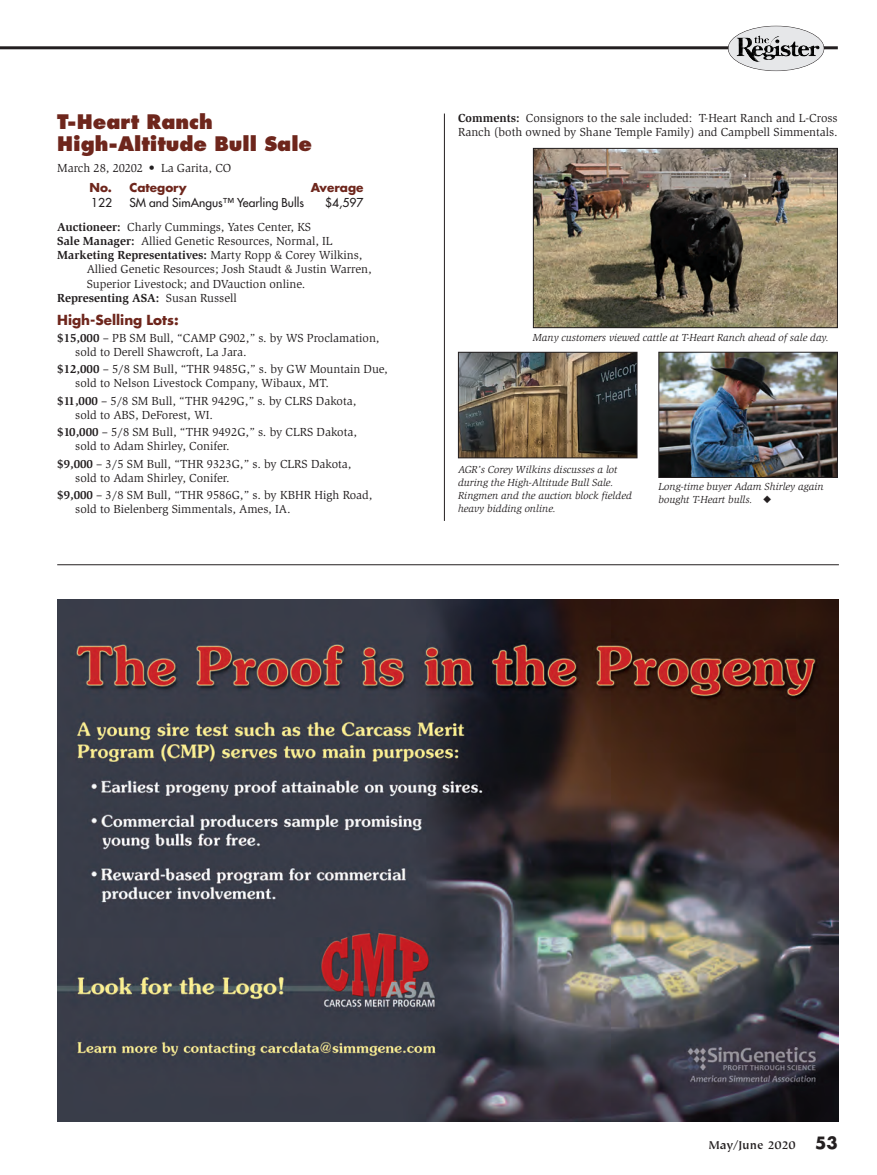
<style>
.page{position:relative;width:877px;height:1175px;background:#fff}
.page>*{position:absolute;margin:0;border:0;box-sizing:border-box;transform-origin:0 0}
.t1{font:800 19.5px/22.5px "Futura";color:#6e261c}
.t2{font:700 13.5px "Futura";color:#6e261c}
.t3{font:700 12.75px "Tiepolo";letter-spacing:-.01em;color:#231f20}
.t4{font:12px/14.2px "Slimbach";color:#231f20}
.t5{font:700 12px "Slimbach";color:#231f20}
.t6{font:12px "Futura";color:#231f20}
.t7{font:700 12px "Futura";color:#6e261c}
.t8{font:italic 10.5px/12.8px "Slimbach";color:#231f20}
.s1{font-weight:700}
.s2{font-weight:400}
.s3{font-family:"Futura";font-size:16.5px}
</style>
<div class="page">
<hr style="left:444px;top:114px;width:1px;height:407px;background:#231f20">
<hr style="left:0;top:46px;width:837px;height:3px;background:#231f20">
<svg style="left:728px;top:26px;width:95px;height:45px;background:#bdbebf"></svg>
<div style="left:727px;top:26px;width:97px;height:45px;border:1px solid #231f20;border-radius:50%"></div>
<img style="left:754px;top:35px;width:26px;height:20px">
<img style="left:535px;top:150px;width:300px;height:176px">
<div style="left:533px;top:148px;width:304px;height:180px;border:1px solid #231f20"></div>
<img style="left:660px;top:354px;width:175px;height:122px">
<div style="left:658px;top:352px;width:179px;height:126px;border:1px solid #231f20"></div>
<img style="left:460px;top:354px;width:175px;height:102px">
<div style="left:458px;top:352px;width:179px;height:106px;border:1px solid #231f20"></div>
<hr style="left:57px;top:564px;width:781px;height:1px;background:#231f20">
<img style="left:58px;top:599px;width:780px;height:522px">
<h1 class="t1" style="left:57px;top:112px;width:256px">T-Heart Ranch<br>High-Altitude Bull Sale</h1>
<p class="t4" style="left:57px;top:161px;width:176px">March 28, 20202 • La Garita, CO</p>
<p class="t7" style="left:89px;top:182px;width:99px">No. Category</p>
<p class="t7" style="left:311px;top:182px;width:54px">Average</p>
<p class="t6" style="left:91px;top:197px;width:22px">122</p>
<p class="t6" style="left:129px;top:197px;width:176px">SM and SimAngus™ Yearling Bulls</p>
<p class="t6" style="left:325px;top:197px;width:40px">$4,597</p>
<p class="t4" style="left:57px;top:220px;width:255px"><span class="s1">Auctioneer:</span> Charly Cummings, Yates Center, KS</p>
<p class="t4" style="left:57px;top:235px;width:277px"><span class="s1">Sale Manager:</span> Allied Genetic Resources, Normal, IL</p>
<p class="t5" style="left:57px;top:251px;width:306px">Marketing Representatives: <span class="s2">Marty Ropp &amp; Corey Wilkins,</span></p>
<p class="t4" style="left:87px;top:263px;width:286px">Allied Genetic Resources; Josh Staudt &amp; Justin Warren,</p>
<p class="t4" style="left:87px;top:277px;width:220px">Superior Livestock; and DVauction online.</p>
<p class="t5" style="left:57px;top:293px;width:181px">Representing ASA: <span class="s2">Susan Russell</span></p>
<p class="t2" style="left:57px;top:313px;width:123px">High-Selling Lots:</p>
<p class="t4" style="left:75px;top:332px;width:306px;text-indent:-18px"><span class="s1">$15,000</span> – PB SM Bull, “CAMP G902,” s. by WS Proclamation, sold to Derell Shawcroft, La Jara.</p>
<p class="t4" style="left:75px;top:363px;width:314px;text-indent:-18px"><span class="s1">$12,000</span> – 5/8 SM Bull, “THR 9485G,” s. by GW Mountain Due, sold to Nelson Livestock Company, Wibaux, MT.</p>
<p class="t4" style="left:75px;top:394px;width:282px;text-indent:-18px"><span class="s1">$11,000</span> – 5/8 SM Bull, “THR 9429G,” s. by CLRS Dakota, sold to ABS, DeForest, WI.</p>
<p class="t4" style="left:75px;top:426px;width:283px;text-indent:-18px"><span class="s1">$10,000</span> – 5/8 SM Bull, “THR 9492G,” s. by CLRS Dakota, sold to Adam Shirley, Conifer.</p>
<p class="t4" style="left:75px;top:457px;width:278px;text-indent:-18px"><span class="s1">$9,000</span> – 3/5 SM Bull, “THR 9323G,” s. by CLRS Dakota, sold to Adam Shirley, Conifer.</p>
<p class="t4" style="left:75px;top:489px;width:298px;text-indent:-18px"><span class="s1">$9,000</span> – 3/8 SM Bull, “THR 9586G,” s. by KBHR High Road, sold to Bielenberg Simmentals, Ames, IA.</p>
<p class="t4" style="left:458px;top:111px;width:381px"><span class="s1">Comments:</span> Consignors to the sale included: T-Heart Ranch and L-Cross<br>Ranch (both owned by Shane Temple Family) and Campbell Simmentals.</p>
<p class="t8" style="left:532px;top:332px;width:297px">Many customers viewed cattle at T-Heart Ranch ahead of sale day.</p>
<p class="t8" style="left:458px;top:464px;width:175px">AGR’s Corey Wilkins discusses a lot during the High-Altitude Bull Sale.<br>Ringmen and the auction block fielded heavy bidding online.</p>
<p class="t8" style="left:658px;top:481px;width:167px">Long-time buyer Adam Shirley again bought T-Heart bulls. ◆</p>
<p class="t3" style="left:708px;top:1140px;width:130px">May/June 2020 <span class="s3">53</span></p>
</div>
